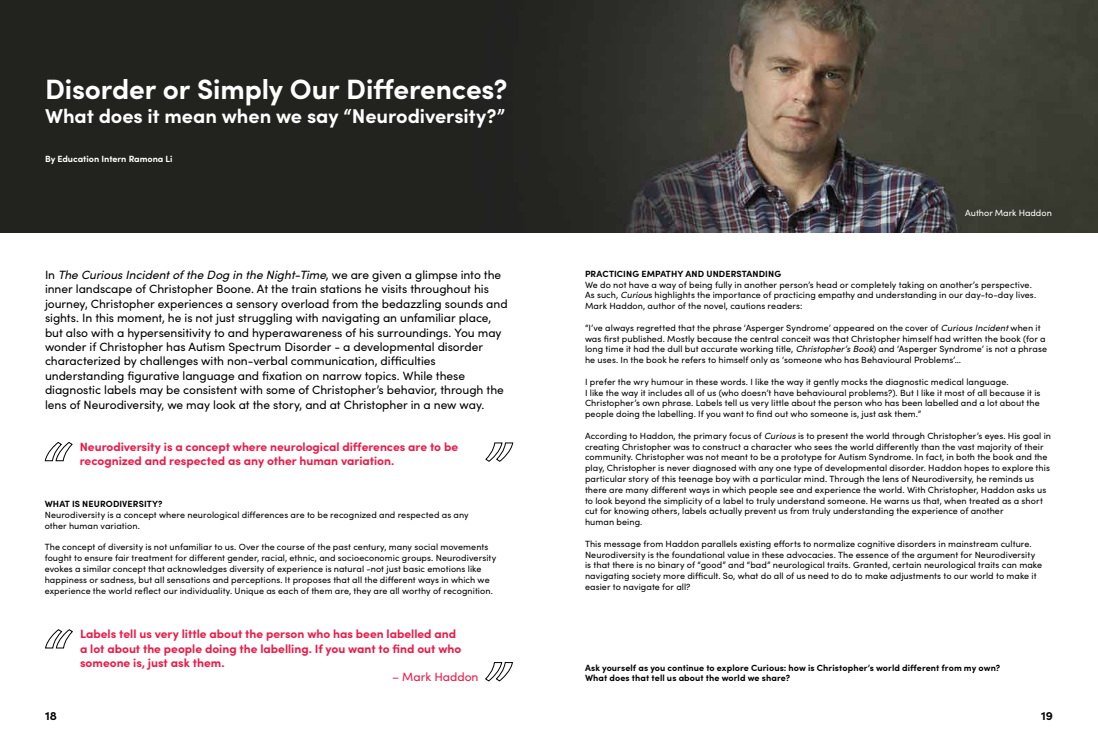
<style>
.page{position:relative;width:1098px;height:756px;background:#fff}
.page>*{position:absolute;margin:0;border:0;box-sizing:border-box;transform-origin:0 0}
.t1{font:700 28px "Sofia Pro";letter-spacing:-.005em;color:#fff}
.t2{font:700 20px "Sofia Pro";letter-spacing:-.005em;color:#fff}
.t3{font:12px/14.4px "Sofia Pro";letter-spacing:-.005em;color:#000}
.t4{font:700 12px/14.4px "Sofia Pro";color:#ed1846}
.t5{font:12px "Sofia Pro";color:#ed1846}
.t6{font:700 12px "Sofia Pro";color:#000}
.t7{font:9px/10.8px "Sofia Pro";letter-spacing:.01em;color:#000}
.t8{font:700 9px/10.8px "Sofia Pro";letter-spacing:.01em;color:#000}
.t9{font:700 9px "Sofia Pro";color:#fff}
.t10{font:9px "Sofia Pro";color:#fff}
.s1{font-style:italic}
</style>
<div class="page">
<img style="left:0;top:0;width:1098px;height:233px">
<svg style="left:44px;top:442px;width:29px;height:20px"></svg>
<svg style="left:485px;top:442px;width:29px;height:20px"></svg>
<svg style="left:45px;top:629px;width:28px;height:20px"></svg>
<svg style="left:485px;top:662px;width:28px;height:20px"></svg>
<h1 class="t1" style="left:45px;top:68px;width:464px">Disorder or Simply Our Differences?</h1>
<h2 class="t2" style="left:45px;top:101px;width:461px">What does it mean when we say “Neurodiversity?”</h2>
<p class="t9" style="left:45px;top:152px;width:129px">By Education Intern Ramona Li</p>
<p class="t3" style="left:45px;top:267px;width:464px">In <span class="s1">The Curious Incident of the Dog in the Night-Time</span>, we are given a glimpse into the inner landscape of Christopher Boone. At the train stations he visits throughout his journey, Christopher experiences a sensory overload from the bedazzling sounds and sights. In this moment, he is not just struggling with navigating an unfamiliar place, but also with a hypersensitivity to and hyperawareness of his surroundings. You may wonder if Christopher has Autism Spectrum Disorder - a developmental disorder characterized by challenges with non-verbal communication, difficulties understanding figurative language and fixation on narrow topics. While these diagnostic labels may be consistent with some of Christopher’s behavior, through the lens of Neurodiversity, we may look at the story, and at Christopher in a new way.</p>
<h3 class="t4" style="left:80px;top:439px;width:380px">Neurodiversity is a concept where neurological differences are to be recognized and respected as any other human variation.</h3>
<p class="t8" style="left:45px;top:498px;width:119px">WHAT IS NEURODIVERSITY?</p>
<p class="t7" style="left:45px;top:509px;width:426px">Neurodiversity is a concept where neurological differences are to be recognized and respected as any other human variation.</p>
<p class="t7" style="left:45px;top:541px;width:453px">The concept of diversity is not unfamiliar to us. Over the course of the past century, many social movements fought to ensure fair treatment for different gender, racial, ethnic, and socioeconomic groups. Neurodiversity evokes a similar concept that acknowledges diversity of experience is natural -not just basic emotions like happiness or sadness, but all sensations and perceptions. It proposes that all the different ways in which we experience the world reflect our individuality. Unique as each of them are, they are all worthy of recognition.</p>
<h3 class="t4" style="left:80px;top:626px;width:383px">Labels tell us very little about the person who has been labelled and a lot about the people doing the labelling. If you want to find out who someone is, just ask them.</h3>
<h3 class="t5" style="left:392px;top:669px;width:88px">– Mark Haddon</h3>
<p class="t10" style="left:965px;top:206px;width:88px">Author Mark Haddon</p>
<p class="t8" style="left:585px;top:268px;width:198px">PRACTICING EMPATHY AND UNDERSTANDING</p>
<p class="t7" style="left:585px;top:279px;width:453px">We do not have a way of being fully in another person’s head or completely taking on another’s perspective.<br>As such, <span class="s1">Curiou</span>s highlights the importance of practicing empathy and understanding in our day-to-day lives.<br>Mark Haddon, author of the novel, cautions readers:</p>
<p class="t7" style="left:585px;top:322px;width:464px">“I’ve always regretted that the phrase ‘Asperger Syndrome’ appeared on the cover of <span class="s1">Curious Incident</span> when it was first published. Mostly because the central conceit was that Christopher himself had written the book (for a long time it had the dull but accurate working title, <span class="s1">Christopher’s Book</span>) and ‘Asperger Syndrome’ is not a phrase he uses. In the book he refers to himself only as ‘someone who has Behavioural Problems’…</p>
<p class="t7" style="left:585px;top:376px;width:457px">I prefer the wry humour in these words. I like the way it gently mocks the diagnostic medical language.<br>I like the way it includes all of us (who doesn’t have behavioural problems?). But I like it most of all because it is Christopher’s own phrase. Labels tell us very little about the person who has been labelled and a lot about the people doing the labelling. If you want to find out who someone is, just ask them.”</p>
<p class="t7" style="left:585px;top:430px;width:468px">According to Haddon, the primary focus of <span class="s1">Curious</span> is to present the world through Christopher’s eyes. His goal in creating Christopher was to construct a character who sees the world differently than the vast majority of their community. Christopher was not meant to be a prototype for Autism Syndrome. In fact, in both the book and the play, Christopher is never diagnosed with any one type of developmental disorder. Haddon hopes to explore this particular story of this teenage boy with a particular mind. Through the lens of Neurodiversity, he reminds us there are many different ways in which people see and experience the world. With Christopher, Haddon asks us to look beyond the simplicity of a label to truly understand someone. He warns us that, when treated as a short cut for knowing others, labels actually prevent us from truly understanding the experience of another<br>human being.</p>
<p class="t7" style="left:585px;top:538px;width:459px">This message from Haddon parallels existing efforts to normalize cognitive disorders in mainstream culture.<br>Neurodiversity is the foundational value in these advocacies. The essence of the argument for Neurodiversity is that there is no binary of “good” and “bad” neurological traits. Granted, certain neurological traits can make navigating society more difficult. So, what do all of us need to do to make adjustments to our world to make it easier to navigate for all?</p>
<p class="t8" style="left:585px;top:661px;width:417px">Ask yourself as you continue to explore Curious: how is Christopher’s world different from my own?<br>What does that tell us about the world we share?</p>
<h3 class="t6" style="left:45px;top:707px;width:13px">18</h3>
<h3 class="t6" style="left:1041px;top:707px;width:13px">19</h3>
</div>
